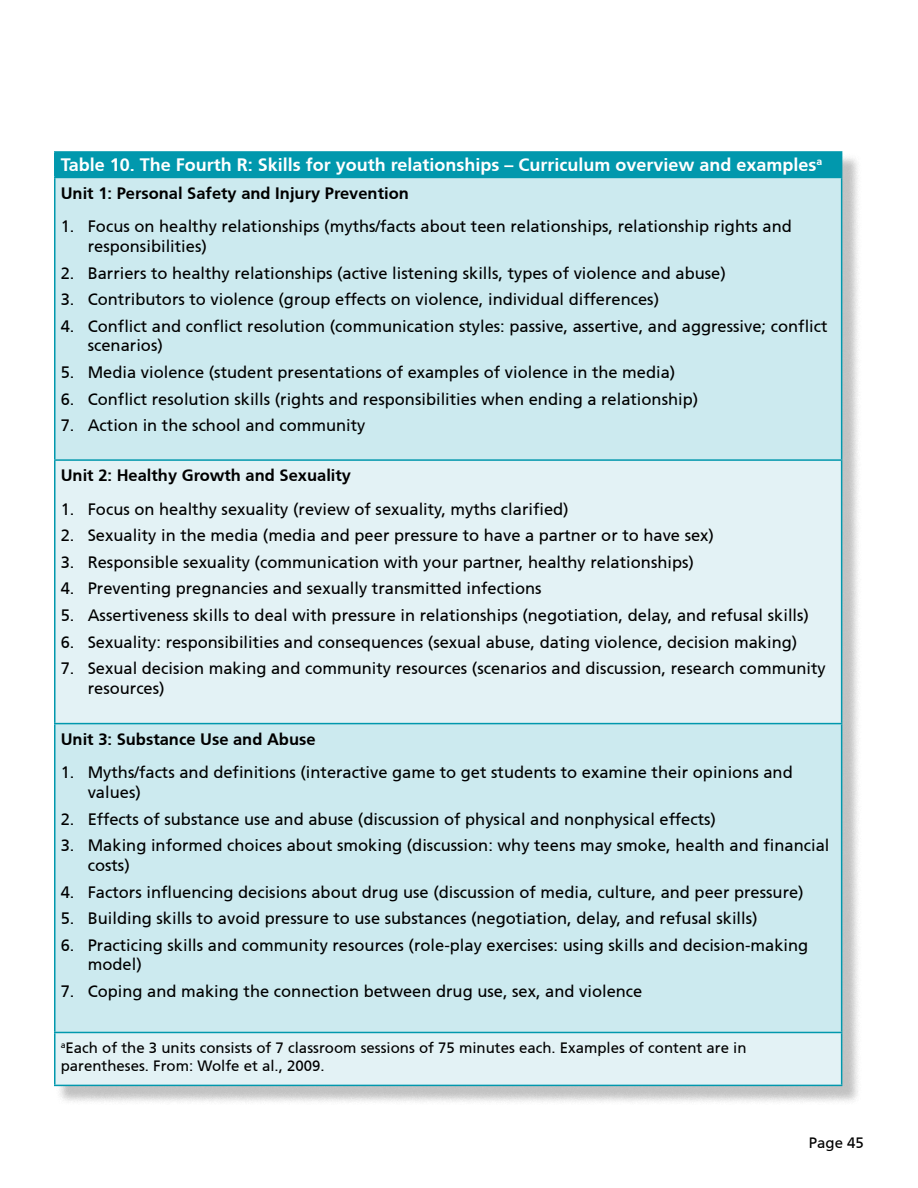
<style>
.page{position:relative;width:918px;height:1188px;background:#fff}
.page>*{position:absolute;margin:0;border:0;box-sizing:border-box;transform-origin:0 0}
.t1{font:700 18px "Articulate";color:#fff}
.t2{font:16.5px/19.8px "Articulate";color:#000}
.t3{font:700 16.5px "Articulate";color:#000}
.t4{font:15px/18px "Articulate";color:#000}
</style>
<div class="page">
<div style="left:56px;top:153px;width:805px;height:952px;background:#000;opacity:.25"></div>
<div style="left:55px;top:152px;width:787px;height:25px;background:#0198ad"></div>
<div style="left:56px;top:178px;width:785px;height:281px;background:#cceaef"></div>
<svg style="left:56px;top:461px;width:785px;height:624px;fill:#cceaef"></svg>
<hr style="left:54px;top:178px;width:2px;height:281px;background:#0198ad">
<hr style="left:841px;top:178px;width:1px;height:281px;background:#0198ad">
<hr style="left:54px;top:459px;width:788px;height:2px;background:#0198ad">
<hr style="left:54px;top:461px;width:2px;height:262px;background:#0198ad">
<hr style="left:841px;top:461px;width:1px;height:262px;background:#0198ad">
<hr style="left:54px;top:723px;width:788px;height:1px;background:#0198ad">
<hr style="left:54px;top:724px;width:2px;height:308px;background:#0198ad">
<hr style="left:841px;top:724px;width:1px;height:308px;background:#0198ad">
<hr style="left:54px;top:1032px;width:788px;height:1px;background:#0198ad">
<hr style="left:54px;top:1033px;width:2px;height:52px;background:#0198ad">
<hr style="left:841px;top:1033px;width:1px;height:52px;background:#0198ad">
<hr style="left:54px;top:1085px;width:788px;height:1px;background:#0198ad">
<hr style="left:54px;top:151px;width:788px;height:2px;background:#0198ad">
<hr style="left:54px;top:153px;width:2px;height:24px;background:#0198ad">
<hr style="left:54px;top:177px;width:788px;height:1px;background:#0198ad">
<p class="t1" style="left:61px;top:155px;width:763px">Table 10. The Fourth R: Skills for youth relationships – Curriculum overview and examples<sup>a</sup></p>
<p class="t3" style="left:61px;top:183px;width:350px">Unit 1: Personal Safety and Injury Prevention</p>
<p class="t2" style="left:88px;top:216px;width:706px;text-indent:-27px">1. Focus on healthy relationships (myths/facts about teen relationships, relationship rights and responsibilities)</p>
<p class="t2" style="left:61px;top:263px;width:667px">2. Barriers to healthy relationships (active listening skills, types of violence and abuse)</p>
<p class="t2" style="left:61px;top:289px;width:600px">3. Contributors to violence (group effects on violence, individual differences)</p>
<p class="t2" style="left:88px;top:316px;width:741px;text-indent:-27px">4. Conflict and conflict resolution (communication styles: passive, assertive, and aggressive; conflict scenarios)</p>
<p class="t2" style="left:61px;top:362px;width:616px">5. Media violence (student presentations of examples of violence in the media)</p>
<p class="t2" style="left:61px;top:389px;width:639px">6. Conflict resolution skills (rights and responsibilities when ending a relationship)</p>
<p class="t2" style="left:61px;top:415px;width:306px">7. Action in the school and community</p>
<p class="t3" style="left:61px;top:466px;width:292px">Unit 2: Healthy Growth and Sexuality</p>
<p class="t2" style="left:61px;top:499px;width:510px">1. Focus on healthy sexuality (review of sexuality, myths clarified)</p>
<p class="t2" style="left:61px;top:526px;width:655px">2. Sexuality in the media (media and peer pressure to have a partner or to have sex)</p>
<p class="t2" style="left:61px;top:552px;width:635px">3. Responsible sexuality (communication with your partner, healthy relationships)</p>
<p class="t2" style="left:61px;top:579px;width:482px">4. Preventing pregnancies and sexually transmitted infections</p>
<p class="t2" style="left:61px;top:605px;width:750px">5. Assertiveness skills to deal with pressure in relationships (negotiation, delay, and refusal skills)</p>
<p class="t2" style="left:61px;top:632px;width:738px">6. Sexuality: responsibilities and consequences (sexual abuse, dating violence, decision making)</p>
<p class="t2" style="left:88px;top:658px;width:740px;text-indent:-27px">7. Sexual decision making and community resources (scenarios and discussion, research community resources)</p>
<p class="t3" style="left:61px;top:730px;width:256px">Unit 3: Substance Use and Abuse</p>
<p class="t2" style="left:88px;top:763px;width:707px;text-indent:-27px">1. Myths/facts and definitions (interactive game to get students to examine their opinions and values)</p>
<p class="t2" style="left:61px;top:809px;width:657px">2. Effects of substance use and abuse (discussion of physical and nonphysical effects)</p>
<p class="t2" style="left:88px;top:835px;width:743px;text-indent:-27px">3. Making informed choices about smoking (discussion: why teens may smoke, health and financial costs)</p>
<p class="t2" style="left:61px;top:882px;width:745px">4. Factors influencing decisions about drug use (discussion of media, culture, and peer pressure)</p>
<p class="t2" style="left:61px;top:908px;width:698px">5. Building skills to avoid pressure to use substances (negotiation, delay, and refusal skills)</p>
<p class="t2" style="left:88px;top:935px;width:722px;text-indent:-27px">6. Practicing skills and community resources (role-play exercises: using skills and decision-making model)</p>
<p class="t2" style="left:61px;top:981px;width:583px">7. Coping and making the connection between drug use, sex, and violence</p>
<p class="t4" style="left:61px;top:1038px;width:687px"><sup>a</sup>Each of the 3 units consists of 7 classroom sessions of 75 minutes each. Examples of content are in parentheses. From: Wolfe et al., 2009.</p>
<p class="t4" style="left:809px;top:1134px;width:57px">Page 45</p>
</div>
